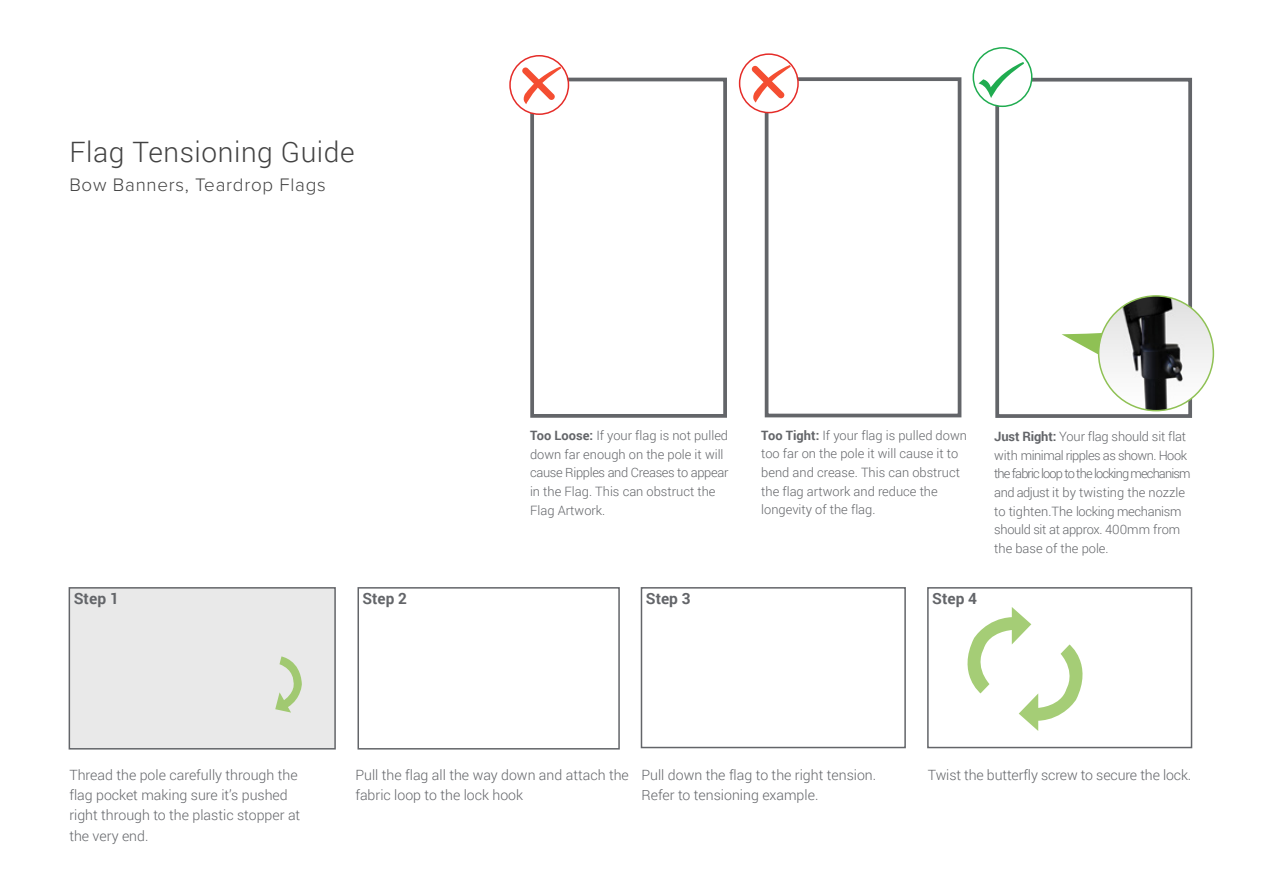
<style>
.page{position:relative;width:1263px;height:893px;background:#fff}
.page>*{position:absolute;margin:0;border:0;box-sizing:border-box;transform-origin:0 0}
.t1{font:300 28.05px "Roboto";letter-spacing:.02em;color:#424242}
.t2{font:300 18.75px "Proxima Nova";letter-spacing:.04em;color:#424242}
.t3{font:700 15.6px "Roboto";color:#636569}
.t4{font:700 15.45px "Roboto";color:#636569}
.t5{font:300 14.1px/20.4px "Roboto";color:#636569}
.t6{font:300 12.9px/18.6px "Roboto";color:#636569}
.t7{font:300 12.9px/18.6px "Roboto";letter-spacing:-.025em;color:#636569}
.s1{font-weight:700}
</style>
<div class="page">
<div style="left:530px;top:78px;width:197px;height:340px;border:4px solid #636569"></div>
<svg style="left:509px;top:55px;width:60px;height:60px"></svg>
<svg style="left:522px;top:67px;width:39px;height:37px"></svg>
<div style="left:765px;top:77px;width:196px;height:340px;border:4px solid #636569"></div>
<svg style="left:739px;top:53px;width:60px;height:60px"></svg>
<svg style="left:752px;top:65px;width:39px;height:38px"></svg>
<div style="left:995px;top:78px;width:197px;height:340px;border:4px solid #636569"></div>
<svg style="left:1062px;top:333px;width:40px;height:23px"></svg>
<svg style="left:972px;top:47px;width:60px;height:60px"></svg>
<svg style="left:978px;top:62px;width:46px;height:36px"></svg>
<img style="left:1099px;top:296px;width:114px;height:115px;border-radius:57px">
<div style="left:1098px;top:295px;width:116px;height:116px;border:2px solid #8fc154;border-radius:50%"></div>
<div style="left:357px;top:587px;width:263px;height:162px;border:2px solid #636569"></div>
<div style="left:641px;top:587px;width:265px;height:161px;border:2px solid #636569"></div>
<div style="left:927px;top:587px;width:265px;height:161px;border:2px solid #636569"></div>
<svg style="left:967px;top:607px;width:115px;height:124px"></svg>
<div style="left:69px;top:588px;width:266px;height:161px;background:#e9e9e9"></div>
<svg style="left:275px;top:656px;width:27px;height:57px"></svg>
<div style="left:69px;top:587px;width:267px;height:162px;border:2px solid #636569"></div>
<h1 class="t1" style="left:70px;top:132px;width:287px">Flag Tensioning Guide</h1>
<h2 class="t2" style="left:69px;top:171px;width:258px">Bow Banners, Teardrop Flags</h2>
<p class="t3" style="left:74px;top:588px;width:47px">Step 1</p>
<p class="t3" style="left:363px;top:588px;width:46px">Step 2</p>
<p class="t6" style="left:530px;top:426px;width:200px"><span class="s1">Too Loose:</span> If your flag is not pulled down far enough on the pole it will cause Ripples and Creases to appear in the Flag. This can obstruct the<br>Flag Artwork.</p>
<p class="t6" style="left:761px;top:425px;width:207px"><span class="s1">Too Tight:</span> If your flag is pulled down too far on the pole it will cause it to bend and crease. This can obstruct the flag artwork and reduce the longevity of the flag.</p>
<p class="t7" style="left:994px;top:427px;width:198px"><span class="s1">Just Right:</span> Your flag should sit flat with minimal ripples as shown. Hook the fabric loop to the locking mechanism and adjust it by twisting the nozzle to tighten.The locking mechanism should sit at approx. 400mm from the base of the pole.</p>
<p class="t4" style="left:646px;top:588px;width:46px">Step 3</p>
<p class="t4" style="left:932px;top:588px;width:46px">Step 4</p>
<p class="t5" style="left:69px;top:764px;width:232px">Thread the pole carefully through the flag pocket making sure it’s pushed right through to the plastic stopper at the very end.</p>
<p class="t5" style="left:355px;top:764px;width:275px">Pull the flag all the way down and attach the fabric loop to the lock hook</p>
<p class="t5" style="left:641px;top:764px;width:236px">Pull down the flag to the right tension.<br>Refer to tensioning example.</p>
<p class="t5" style="left:928px;top:764px;width:265px">Twist the butterfly screw to secure the lock.</p>
</div>
